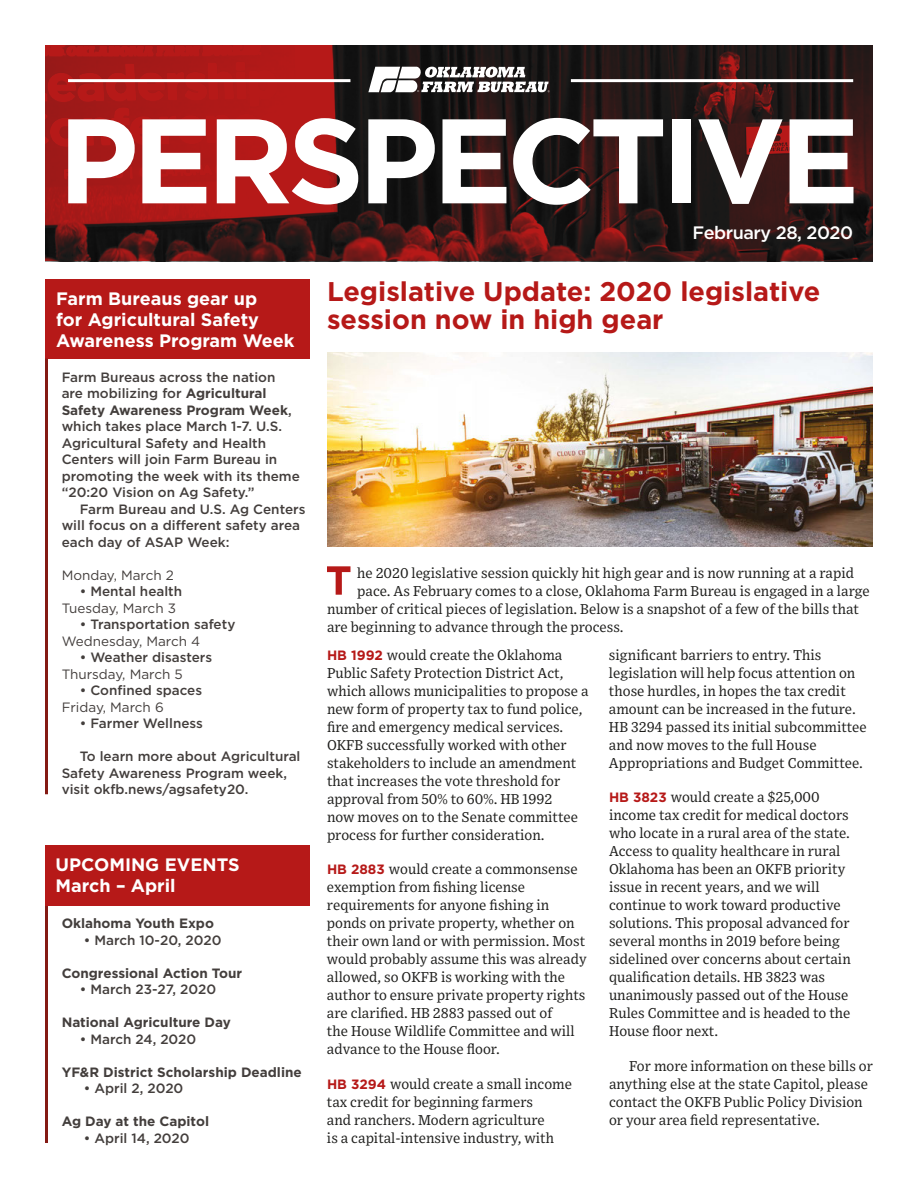
<style>
.page{position:relative;width:918px;height:1188px;background:#fff}
.page>*{position:absolute;margin:0;border:0;box-sizing:border-box;transform-origin:0 0}
.t1{font:700 120px "Gotham";letter-spacing:-.05em;color:#fff}
.Headline_-_Gotham{font:700 27px/28.5px "Gotham";color:#b61918}
.t2{font:700 18px/21px "Gotham";color:#fff}
.t3{font:500 18px "Gotham";letter-spacing:-.025em;color:#fff}
.t4{font:15px "Museo Sans Cond 500";color:#fff}
.Numbered_List_-_Goth{font:14.25px/18px "Exchange";color:#1d1d1b}
.Body_Text_-_Exchange{font:14.25px "Exchange";color:#1d1d1b}
.Sidebar_Paragraph{font:500 13.5px/16.5px "Gotham";color:#433e3c}
.Sidebar_Paragraph-2{font:700 13.5px "Gotham";color:#433e3c}
.Sidebar_Paragraph-3{font:13.5px "Gotham";color:#433e3c}
.s1{font-weight:700}
.s2{font-family:"Gotham";font-weight:700;font-size:13.5px;color:#b61918}
</style>
<div class="page">
<div style="left:45px;top:279px;width:264px;height:80px;background:#b61918"></div>
<hr style="left:45px;top:359px;width:3px;height:435px;background:#841a14">
<hr style="left:45px;top:901px;width:3px;height:242px;background:#841a14">
<div style="left:45px;top:845px;width:264px;height:61px;background:#b61918"></div>
<svg style="left:327px;top:566px;width:23px;height:29px"></svg>
<img style="left:327px;top:353px;width:546px;height:194px">
<svg style="left:45px;top:45px;width:828px;height:216px;background:#521716"></svg>
<svg style="left:368px;top:67px;width:182px;height:25px"></svg>
<hr style="left:68px;top:79px;width:282px;height:3px;background:#fff">
<hr style="left:571px;top:79px;width:282px;height:3px;background:#fff">
<p class="t1" style="left:58px;top:81px;width:803px">PERSPECTIVE</p>
<p class="t3" style="left:693px;top:221px;width:162px">February 28, 2020</p>
<p class="t4" style="left:703px;top:117px;width:159px">WWW.OKFARMBUREAU.ORG</p>
<p class="t2" style="left:56px;top:288px;width:240px">Farm Bureaus gear up<br>for Agricultural Safety<br>Awareness Program Week</p>
<p class="Sidebar_Paragraph" style="left:62px;top:369px;width:240px">Farm Bureaus across the nation are mobilizing for <span class="s1">Agricultural<br>Safety Awareness Program Week</span>, which takes place March 1-7. U.S.<br>Agricultural Safety and Health<br>Centers will join Farm Bureau in promoting the week with its theme “20:20 Vision on Ag Safety.”</p>
<p class="Sidebar_Paragraph" style="left:62px;top:501px;width:245px;text-indent:18px">Farm Bureau and U.S. Ag Centers will focus on a different safety area each day of ASAP Week:</p>
<p class="Sidebar_Paragraph-3" style="left:62px;top:566px;width:114px">Monday, March 2</p>
<p class="Sidebar_Paragraph" style="left:80px;top:583px;width:104px">• Mental health</p>
<p class="Sidebar_Paragraph-3" style="left:62px;top:599px;width:116px">Tuesday, March 3</p>
<p class="Sidebar_Paragraph" style="left:80px;top:616px;width:157px">• Transportation safety</p>
<p class="Sidebar_Paragraph-3" style="left:62px;top:632px;width:140px">Wednesday, March 4</p>
<p class="Sidebar_Paragraph" style="left:80px;top:649px;width:134px">• Weather disasters</p>
<p class="Sidebar_Paragraph-3" style="left:62px;top:665px;width:123px">Thursday, March 5</p>
<p class="Sidebar_Paragraph" style="left:80px;top:682px;width:124px">• Confined spaces</p>
<p class="Sidebar_Paragraph-3" style="left:62px;top:698px;width:104px">Friday, March 6</p>
<p class="Sidebar_Paragraph" style="left:80px;top:715px;width:125px">• Farmer Wellness</p>
<p class="Sidebar_Paragraph" style="left:62px;top:748px;width:240px;text-indent:18px">To learn more about Agricultural<br>Safety Awareness Program week, visit okfb.news/agsafety20.</p>
<p class="t2" style="left:56px;top:854px;width:186px">UPCOMING EVENTS</p>
<p class="t2" style="left:56px;top:875px;width:122px">March – April</p>
<p class="Sidebar_Paragraph-2" style="left:62px;top:915px;width:154px">Oklahoma Youth Expo</p>
<p class="Sidebar_Paragraph" style="left:84px;top:932px;width:139px">• March 10-20, 2020</p>
<p class="Sidebar_Paragraph-2" style="left:62px;top:964px;width:182px">Congressional Action Tour</p>
<p class="Sidebar_Paragraph" style="left:80px;top:981px;width:138px">• March 23-27, 2020</p>
<p class="Sidebar_Paragraph-2" style="left:62px;top:1014px;width:171px">National Agriculture Day</p>
<p class="Sidebar_Paragraph" style="left:80px;top:1031px;width:118px">• March 24, 2020</p>
<p class="Sidebar_Paragraph-2" style="left:62px;top:1063px;width:242px">YF&amp;R District Scholarship Deadline</p>
<p class="Sidebar_Paragraph" style="left:84px;top:1080px;width:101px">• April 2, 2020</p>
<p class="Sidebar_Paragraph-2" style="left:62px;top:1113px;width:149px">Ag Day at the Capitol</p>
<p class="Sidebar_Paragraph" style="left:84px;top:1130px;width:107px">• April 14, 2020</p>
<p class="Headline_-_Gotham" style="left:327px;top:277px;width:495px">Legislative Update: 2020 legislative session now in high gear</p>
<p class="Body_Text_-_Exchange" style="left:357px;top:562px;width:498px">he 2020 legislative session quickly hit high gear and is now running at a rapid</p>
<p class="Body_Text_-_Exchange" style="left:357px;top:580px;width:514px">pace. As February comes to a close, Oklahoma Farm Bureau is engaged in a large</p>
<p class="Body_Text_-_Exchange" style="left:327px;top:598px;width:534px">number of critical pieces of legislation. Below is a snapshot of a few of the bills that</p>
<p class="Body_Text_-_Exchange" style="left:327px;top:616px;width:298px">are beginning to advance through the process.</p>
<p class="Numbered_List_-_Goth" style="left:327px;top:645px;width:263px"><span class="s2">HB 1992</span> would create the Oklahoma Public Safety Protection District Act, which allows municipalities to propose a new form of property tax to fund police, fire and emergency medical services.<br>OKFB successfully worked with other stakeholders to include an amendment that increases the vote threshold for approval from 50% to 60%. HB 1992<br>now moves on to the Senate committee process for further consideration.</p>
<p class="Numbered_List_-_Goth" style="left:327px;top:860px;width:261px"><span class="s2">HB 2883</span> would create a commonsense exemption from fishing license requirements for anyone fishing in ponds on private property, whether on their own land or with permission. Most would probably assume this was already allowed, so OKFB is working with the author to ensure private property rights are clarified. HB 2883 passed out of<br>the House Wildlife Committee and will advance to the House floor.</p>
<p class="Numbered_List_-_Goth" style="left:327px;top:1074px;width:247px"><span class="s2">HB 3294</span> would create a small income tax credit for beginning farmers<br>and ranchers. Modern agriculture<br>is a capital-intensive industry, with</p>
<p class="Numbered_List_-_Goth" style="left:609px;top:645px;width:259px">significant barriers to entry. This legislation will help focus attention on those hurdles, in hopes the tax credit amount can be increased in the future.<br>HB 3294 passed its initial subcommittee and now moves to the full House Appropriations and Budget Committee.</p>
<p class="Numbered_List_-_Goth" style="left:609px;top:788px;width:243px"><span class="s2">HB 3823</span> would create a $25,000 income tax credit for medical doctors who locate in a rural area of the state.<br>Access to quality healthcare in rural Oklahoma has been an OKFB priority issue in recent years, and we will continue to work toward productive solutions. This proposal advanced for several months in 2019 before being sidelined over concerns about certain qualification details. HB 3823 was unanimously passed out of the House Rules Committee and is headed to the House floor next.</p>
<p class="Numbered_List_-_Goth" style="left:609px;top:1056px;width:266px;text-indent:20px">For more information on these bills or anything else at the state Capitol, please contact the OKFB Public Policy Division or your area field representative.</p>
</div>
